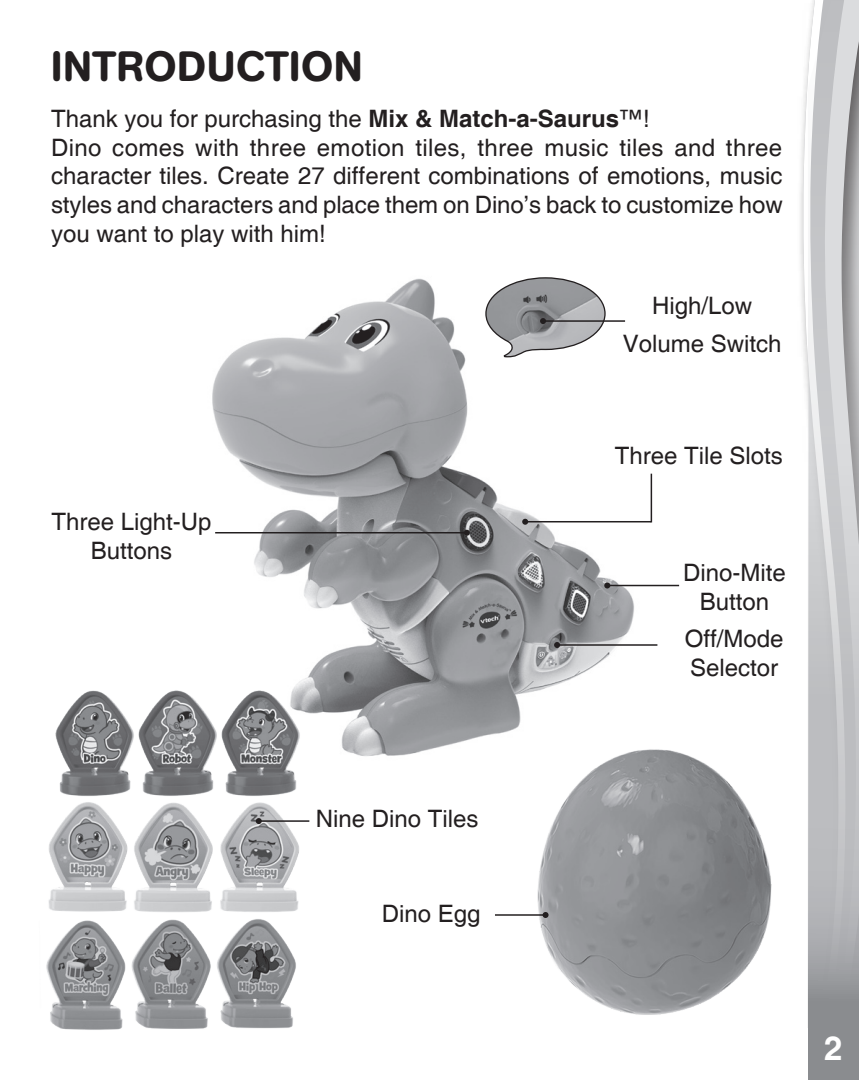
<style>
.page{position:relative;width:859px;height:1080px;background:#fff}
.page>*{position:absolute;margin:0;border:0;box-sizing:border-box;transform-origin:0 0}
.Headline{font:500 42px "AG Book Rounded";letter-spacing:.02em;color:#231f20}
.t1{font:700 33px "Helvetica";color:#fff}
.point{font:24px/28.8px "Helvetica";color:#231f20;text-align:center}
.s1{font-weight:700}
.s2{font-style:inherit}
</style>
<div class="page">
<svg style="left:802px;top:47px;width:6px;height:363px"></svg>
<svg style="left:808px;top:0;width:51px;height:1080px;background:#c2c3c5"></svg>
<img style="left:212px;top:278px;width:434px;height:478px">
<hr style="left:215px;top:532px;width:252px;height:1px;background:#231f20">
<svg style="left:464px;top:530px;width:6px;height:6px"></svg>
<hr style="left:557px;top:644px;width:100px;height:2px;background:#231f20">
<svg style="left:554px;top:642px;width:6px;height:6px"></svg>
<hr style="left:607px;top:585px;width:72px;height:1px;background:#231f20">
<svg style="left:604px;top:583px;width:6px;height:6px"></svg>
<hr style="left:525px;top:521px;width:126px;height:1px;background:#231f20">
<svg style="left:522px;top:519px;width:6px;height:6px"></svg>
<hr style="left:543px;top:320px;width:82px;height:2px;background:#231f20">
<svg style="left:485px;top:277px;width:121px;height:82px"></svg>
<img style="left:55px;top:685px;width:247px;height:110px">
<img style="left:48px;top:795px;width:251px;height:117px">
<img style="left:46px;top:919px;width:250px;height:111px">
<hr style="left:259px;top:820px;width:50px;height:2px;background:#231f20">
<svg style="left:256px;top:818px;width:6px;height:6px"></svg>
<hr style="left:651px;top:474px;width:1px;height:48px;background:#231f20">
<img style="left:489px;top:737px;width:342px;height:343px">
<hr style="left:495px;top:914px;width:51px;height:2px;background:#231f20">
<svg style="left:543px;top:912px;width:6px;height:6px"></svg>
<p class="Headline" style="left:51px;top:42px;width:313px">INTRODUCTION</p>
<p class="point" style="left:51px;top:105px;width:600px">Thank you for purchasing the <span class="s1">Mix &amp; Match-a-Saurus</span>™!</p>
<p class="point" style="left:51px;top:134px;width:733px;text-align:justify">Dino comes with three emotion tiles, three music tiles and three character tiles. Create 27 different combinations of emotions, music styles and characters and place them on Dino’s back to customize how you want to play with him!</p>
<p class="point" style="left:652px;top:293px;width:102px">High/Low</p>
<p class="point" style="left:623px;top:330px;width:160px">Volume Switch</p>
<p class="point" style="left:51px;top:509px;width:162px">Three Light-Up<br>Buttons</p>
<p class="point" style="left:615px;top:442px;width:170px">Three Tile Slots</p>
<p class="point" style="left:683px;top:559px;width:104px">Dino-Mite<br>Button</p>
<p class="point" style="left:685px;top:625px;width:100px;text-align:left">Off/Mode<br>Selector</p>
<p class="point" style="left:316px;top:806px;width:164px">Nine Dino Tiles</p>
<p class="point" style="left:382px;top:900px;width:100px">Dino Egg</p>
<h2 class="t1" style="left:824px;top:1020px;width:30px">2 <sup>2</sup><span class="s2">2</span></h2>
</div>
